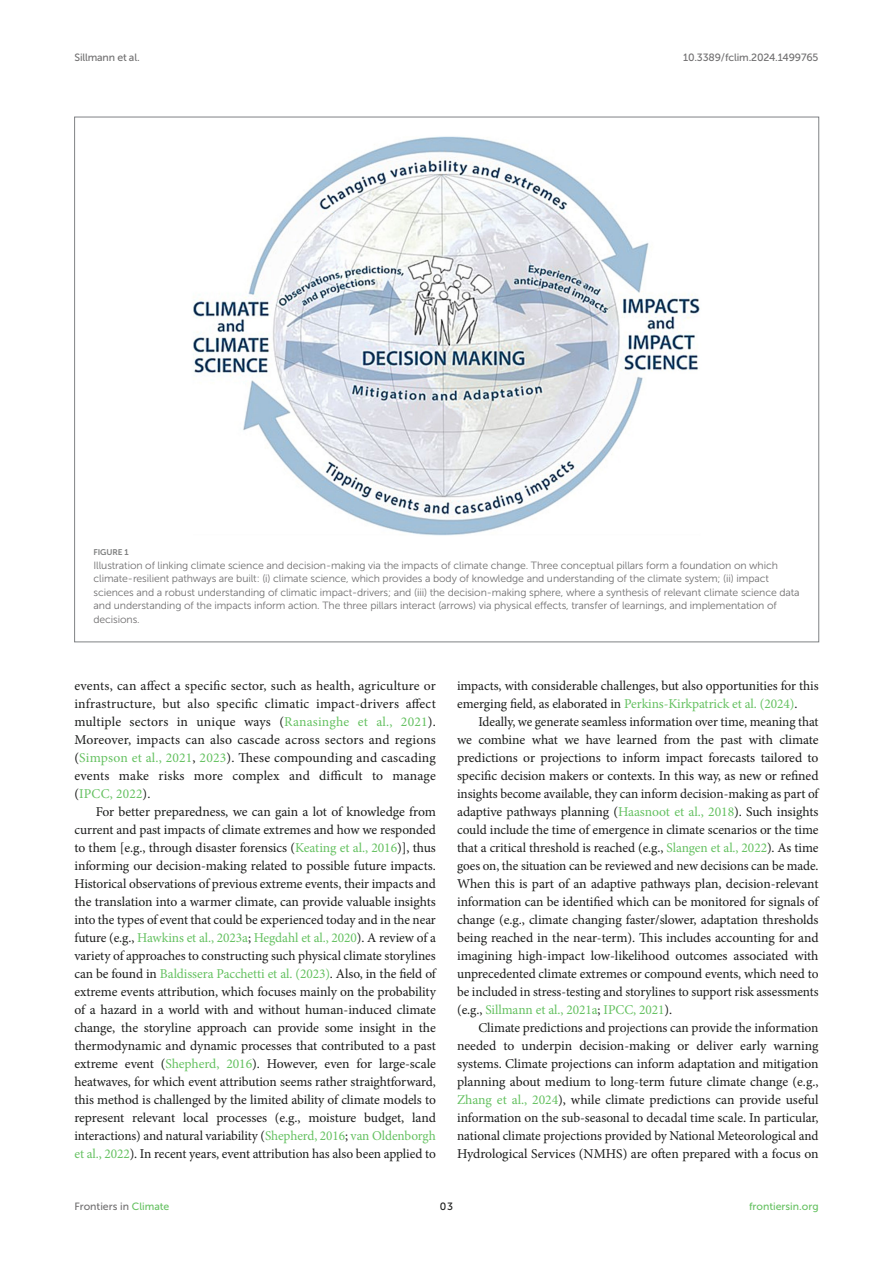
<style>
.page{position:relative;width:893px;height:1263px;background:#fff}
.page>*{position:absolute;margin:0;border:0;box-sizing:border-box;transform-origin:0 0}
.TEXT{font:13.5px/18px "Minion Pro";letter-spacing:-.005em;color:#1b1c1b;text-align:justify}
.FIG_LEG{font:10.5px/13.5px "Museo Sans 300";letter-spacing:-.01em;color:#706f70}
.t1{font:10.5px "Museo Sans 500";letter-spacing:-.015em;color:#706f70}
.t2{font:10.5px "Museo Sans 500";color:#65c161}
.t3{font:10.5px "Museo Sans 500";color:#1b1c1b}
.FIG_HD{font:8.25px "Museo Sans 700";letter-spacing:-.01em;color:#7e7f7f}
.s1{color:#65c161}
</style>
<div class="page">
<img style="left:193px;top:136px;width:507px;height:400px">
<p class="t1" style="left:74px;top:51px;width:67px">Sillmann et al.</p>
<p class="t1" style="left:683px;top:51px;width:137px">10.3389/fclim.2024.1499765</p>
<p class="FIG_HD" style="left:94px;top:548px;width:37px">FIGURE 1</p>
<p class="FIG_LEG" style="left:94px;top:559px;width:708px">Illustration of linking climate science and decision-making via the impacts of climate change. Three conceptual pillars form a foundation on which climate-resilient pathways are built: (i) climate science, which provides a body of knowledge and understanding of the climate system; (ii) impact sciences and a robust understanding of climatic impact-drivers; and (iii) the decision-making sphere, where a synthesis of relevant climate science data and understanding of the impacts inform action. The three pillars interact (arrows) via physical effects, transfer of learnings, and implementation of decisions.</p>
<p class="TEXT" style="left:74px;top:677px;width:363px">events, can affect a specific sector, such as health, agriculture or infrastructure, but also specific climatic impact-drivers affect multiple sectors in unique ways (<span class="s1">Ranasinghe et al., 2021</span>).<br>Moreover, impacts can also cascade across sectors and regions (<span class="s1">Simpson et al., 2021</span>, <span class="s1">2023</span>). These compounding and cascading events make risks more complex and difficult to manage (<span class="s1">IPCC, 2022</span>).</p>
<p class="TEXT" style="left:74px;top:803px;width:363px;text-indent:21px">For better preparedness, we can gain a lot of knowledge from current and past impacts of climate extremes and how we responded to them [e.g., through disaster forensics (<span class="s1">Keating et al., 2016</span>)], thus informing our decision-making related to possible future impacts.<br>Historical observations of previous extreme events, their impacts and the translation into a warmer climate, can provide valuable insights into the types of event that could be experienced today and in the near future (e.g., <span class="s1">Hawkins et al., 2023a</span>; <span class="s1">Hegdahl et al., 2020</span>). A review of a variety of approaches to constructing such physical climate storylines can be found in <span class="s1">Baldissera Pacchetti et al. (2023)</span>. Also, in the field of extreme events attribution, which focuses mainly on the probability of a hazard in a world with and without human-induced climate change, the storyline approach can provide some insight in the thermodynamic and dynamic processes that contributed to a past extreme event (<span class="s1">Shepherd, 2016</span>). However, even for large-scale heatwaves, for which event attribution seems rather straightforward, this method is challenged by the limited ability of climate models to represent relevant local processes (e.g., moisture budget, land interactions) and natural variability (<span class="s1">Shepherd, 2016</span>; <span class="s1">van Oldenborgh et al., 2022</span>). In recent years, event attribution has also been applied to</p>
<p class="TEXT" style="left:457px;top:677px;width:363px">impacts, with considerable challenges, but also opportunities for this emerging field, as elaborated in <span class="s1">Perkins-Kirkpatrick et al. (2024)</span>.</p>
<p class="TEXT" style="left:457px;top:713px;width:363px;text-indent:21px">Ideally, we generate seamless information over time, meaning that we combine what we have learned from the past with climate predictions or projections to inform impact forecasts tailored to specific decision makers or contexts. In this way, as new or refined insights become available, they can inform decision-making as part of adaptive pathways planning (<span class="s1">Haasnoot et al., 2018</span>). Such insights could include the time of emergence in climate scenarios or the time that a critical threshold is reached (e.g., <span class="s1">Slangen et al., 2022</span>). As time goes on, the situation can be reviewed and new decisions can be made.<br>When this is part of an adaptive pathways plan, decision-relevant information can be identified which can be monitored for signals of change (e.g., climate changing faster/slower, adaptation thresholds being reached in the near-term). This includes accounting for and imagining high-impact low-likelihood outcomes associated with unprecedented climate extremes or compound events, which need to be included in stress-testing and storylines to support risk assessments (e.g., <span class="s1">Sillmann et al., 2021a</span>; <span class="s1">IPCC, 2021</span>).</p>
<p class="TEXT" style="left:457px;top:1019px;width:363px;text-indent:21px">Climate predictions and projections can provide the information needed to underpin decision-making or deliver early warning systems. Climate projections can inform adaptation and mitigation planning about medium to long-term future climate change (e.g., <span class="s1">Zhang et al., 2024</span>), while climate predictions can provide useful information on the sub-seasonal to decadal time scale. In particular, national climate projections provided by National Meteorological and Hydrological Services (NMHS) are often prepared with a focus on</p>
<p class="t1" style="left:74px;top:1200px;width:97px">Frontiers in <span class="s1">Climate</span></p>
<p class="t3" style="left:440px;top:1200px;width:15px">03</p>
<p class="t2" style="left:749px;top:1200px;width:71px">frontiersin.org</p>
</div>
